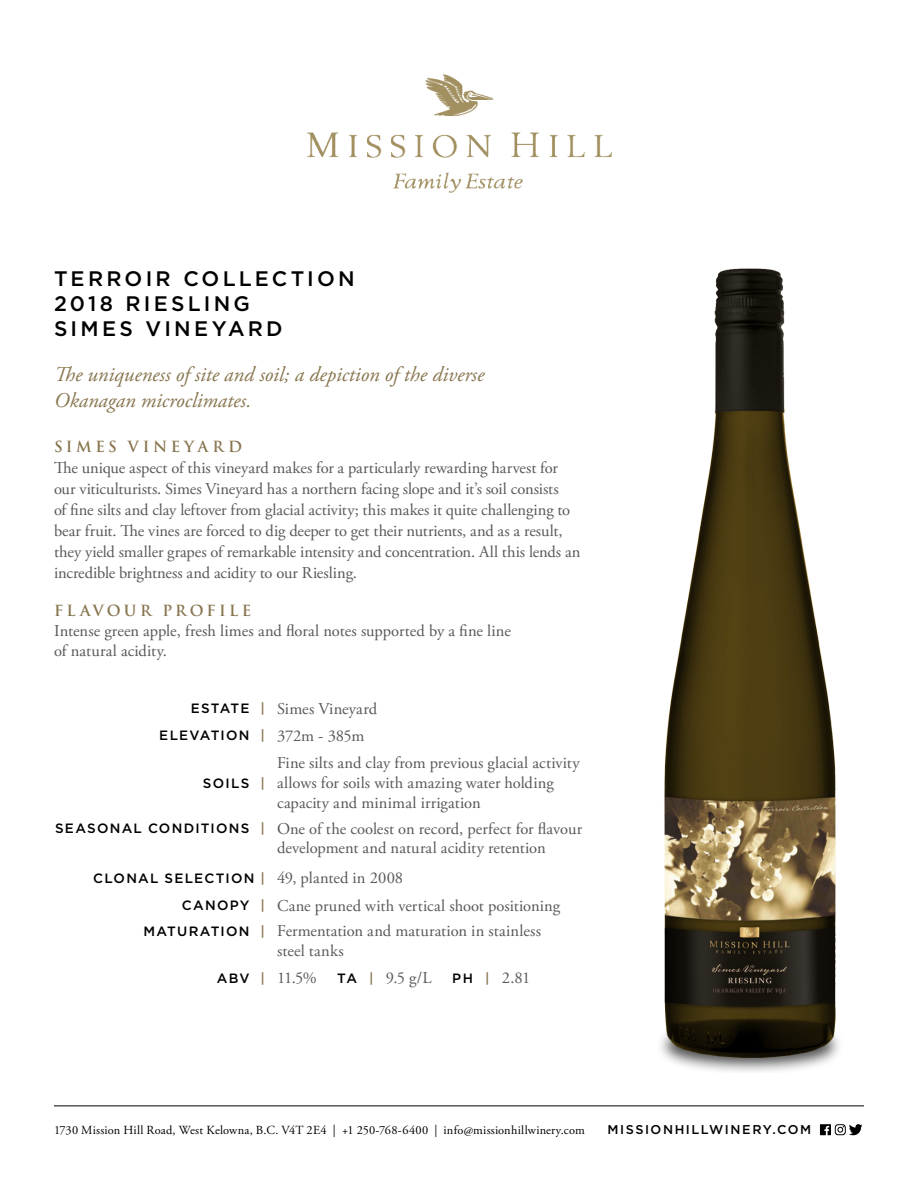
<style>
.page{position:relative;width:918px;height:1188px;background:#fff}
.page>*{position:absolute;margin:0;border:0;box-sizing:border-box;transform-origin:0 0}
.Tier_Description{font:italic 21px/25.2px "Adobe Garamond Pro";color:#87754e}
.t1{font:500 21px "Gotham";letter-spacing:.155em;color:#000}
.SUBHEAD{font:16.5px/21px "Adobe Garamond Pro";letter-spacing:-.005em;color:#57585a}
.footer_web_address{font:16.5px/19.8px "Adobe Garamond Pro";letter-spacing:.005em;color:#57585a}
.Body_Copy{font:16.5px/19.8px "Adobe Garamond Pro";letter-spacing:.005em;color:#57585a}
.footer_web_address-2{font:16.5px "Adobe Garamond Pro";letter-spacing:-.015em;color:#57585a}
.SUBHEAD-2{font:700 15px "Trajan Pro";letter-spacing:.225em;color:#87754e}
.SUBHEAD-3{font:700 15px "Trajan Pro";letter-spacing:.245em;color:#87754e}
.Body_Copy-2{font:500 13.5px "Gotham";letter-spacing:.09em;color:#000}
.footer_web_address-3{font:500 13.5px "Gotham";letter-spacing:.09em;color:#000}
.t2{font:500 12.75px "Gotham";letter-spacing:.12em;color:#000}
.t3{font:12.3px "Adobe Garamond Pro";letter-spacing:.015em;color:#000}
.s1{color:#87754e}
.s2{font-family:"Gotham";font-weight:500;font-size:13.5px;color:#000}
.s3{font-family:"Gotham";font-weight:500;font-size:13.5px;color:#87754e}
</style>
<div class="page">
<svg style="left:820px;top:1124px;width:43px;height:11px"></svg>
<hr style="left:54px;top:1106px;width:810px;height:1px;background:#000">
<img style="left:307px;top:74px;width:305px;height:119px">
<img style="left:660px;top:268px;width:180px;height:804px">
<p class="t1" style="left:54px;top:266px;width:302px">TERROIR COLLECTION</p>
<p class="t1" style="left:54px;top:291px;width:198px">2018 RIESLING</p>
<p class="t1" style="left:54px;top:317px;width:230px">SIMES VINEYARD</p>
<p class="Tier_Description" style="left:54px;top:363px;width:432px">The uniqueness of site and soil; a depiction of the diverse<br>Okanagan microclimates.</p>
<p class="SUBHEAD-3" style="left:54px;top:437px;width:190px">SIMES VINEYARD</p>
<p class="SUBHEAD" style="left:54px;top:458px;width:528px">The unique aspect of this vineyard makes for a particularly rewarding harvest for our viticulturists. Simes Vineyard has a northern facing slope and it’s soil consists<br>of fine silts and clay leftover from glacial activity; this makes it quite challenging to bear fruit. The vines are forced to dig deeper to get their nutrients, and as a result, they yield smaller grapes of remarkable intensity and concentration. All this lends an incredible brightness and acidity to our Riesling.</p>
<p class="SUBHEAD-2" style="left:54px;top:601px;width:199px">FLAVOUR PROFILE</p>
<p class="SUBHEAD" style="left:54px;top:621px;width:458px;line-height:19.8px">Intense green apple, fresh limes and floral notes supported by a fine line of natural acidity.</p>
<p class="Body_Copy-2" style="left:191px;top:701px;width:76px">ESTATE <span class="s1">|</span></p>
<p class="Body_Copy" style="left:277px;top:699px;width:102px">Simes Vineyard</p>
<p class="footer_web_address-3" style="left:159px;top:728px;width:107px">ELEVATION <span class="s1">|</span></p>
<p class="footer_web_address-2" style="left:277px;top:726px;width:89px">372m - 385m</p>
<p class="footer_web_address-3" style="left:203px;top:775px;width:64px">SOILS <span class="s1">|</span></p>
<p class="footer_web_address" style="left:277px;top:754px;width:304px">Fine silts and clay from previous glacial activity allows for soils with amazing water holding capacity and minimal irrigation</p>
<p class="footer_web_address-3" style="left:55px;top:821px;width:212px">SEASONAL CONDITIONS <span class="s1">|</span></p>
<p class="footer_web_address" style="left:277px;top:819px;width:307px">One of the coolest on record, perfect for flavour development and natural acidity retention</p>
<p class="Body_Copy-2" style="left:93px;top:870px;width:173px">CLONAL SELECTION <span class="s1">|</span></p>
<p class="Body_Copy" style="left:277px;top:868px;width:128px">49, planted in 2008</p>
<p class="Body_Copy-2" style="left:182px;top:898px;width:85px">CANOPY <span class="s1">|</span></p>
<p class="Body_Copy" style="left:277px;top:896px;width:285px">Cane pruned with vertical shoot positioning</p>
<p class="Body_Copy-2" style="left:144px;top:923px;width:123px">MATURATION <span class="s1">|</span></p>
<p class="Body_Copy" style="left:277px;top:922px;width:265px">Fermentation and maturation in stainless steel tanks</p>
<p class="Body_Copy-2" style="left:217px;top:970px;width:50px">ABV <span class="s1">|</span></p>
<p class="Body_Copy" style="left:277px;top:969px;width:41px">11.5%</p>
<p class="Body_Copy" style="left:337px;top:969px;width:194px"><span class="s2">TA</span> <span class="s3">|</span> 9.5 g/L <span class="s2">PH</span> <span class="s3">|</span> 2.81</p>
<p class="t3" style="left:54px;top:1123px;width:532px">1730 Mission Hill Road, West Kelowna, B.C. V4T 2E4 | +1 250-768-6400 | info@missionhillwinery.com</p>
<p class="t2" style="left:608px;top:1122px;width:205px">MISSIONHILLWINERY.COM</p>
</div>
